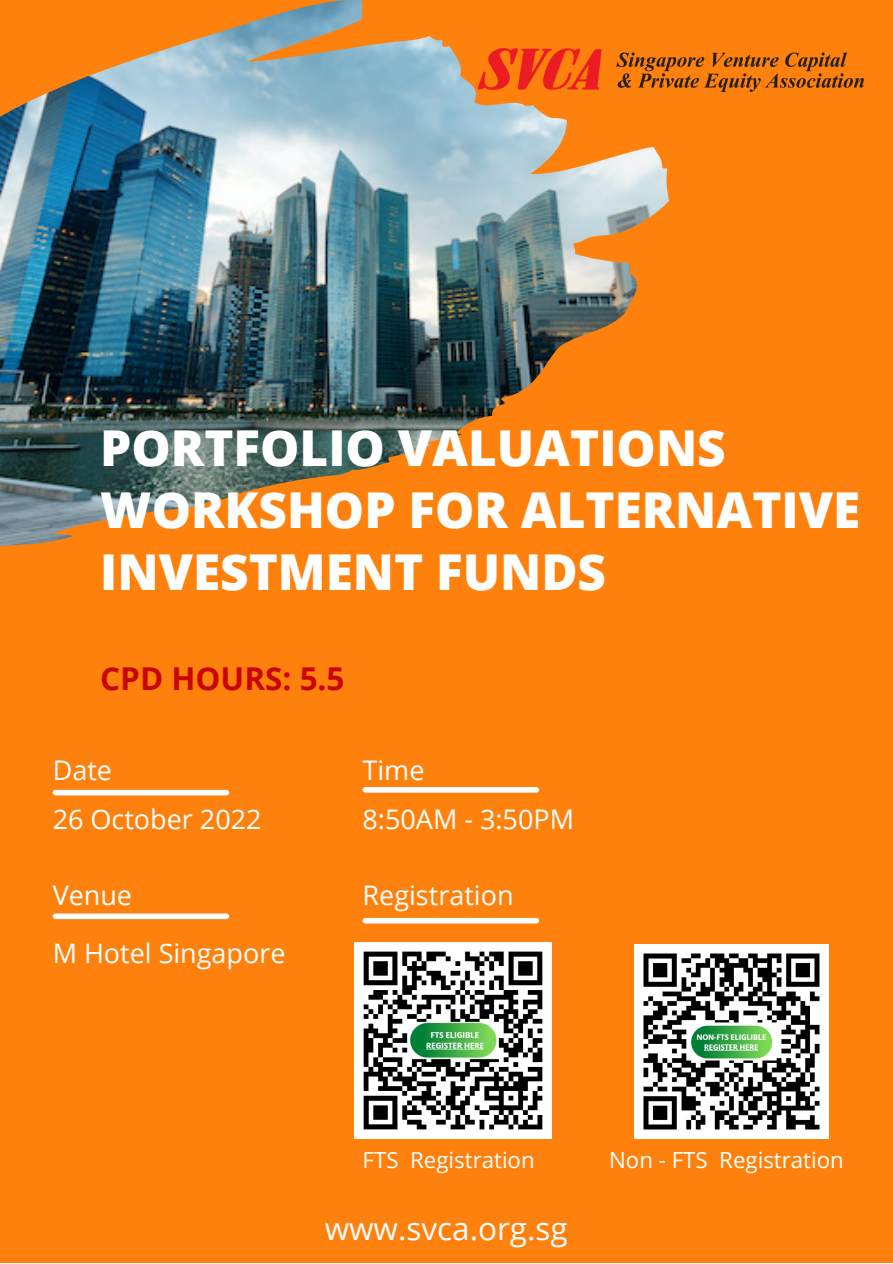
<style>
.page{position:relative;width:893px;height:1264px;background:#fff}
.page>*{position:absolute;margin:0;border:0;box-sizing:border-box;transform-origin:0 0}
.t1{font:800 49.5px/61.8px "Open Sans";color:#fff}
.t2{font:31.5px "Open Sans";color:#fff}
.t3{font:700 31.5px "Open Sans";color:#c80500}
.t4{font:27px/49.5px "Open Sans";color:#fff}
.t5{font:22.2px "Open Sans";color:#fff}
</style>
<div class="page">
<div style="left:0;top:0;width:892px;height:1262px;background:#ff810d"></div>
<img style="left:0;top:0;width:668px;height:546px">
<img style="left:477px;top:45px;width:386px;height:46px">
<div style="left:55px;top:789px;width:171px;height:6px;background:#fff"></div>
<div style="left:55px;top:913px;width:171px;height:6px;background:#fff"></div>
<div style="left:365px;top:787px;width:171px;height:5px;background:#fff"></div>
<div style="left:365px;top:917px;width:171px;height:6px;background:#fff"></div>
<img style="left:354px;top:942px;width:197px;height:196px">
<img style="left:634px;top:944px;width:194px;height:194px">
<h1 class="t1" style="left:100px;top:416px;width:761px">PORTFOLIO VALUATIONS<br>WORKSHOP FOR ALTERNATIVE<br>INVESTMENT FUNDS</h1>
<p class="t3" style="left:100px;top:656px;width:246px">CPD HOURS: 5.5</p>
<p class="t4" style="left:53px;top:744px;width:210px">Date<br>26 October 2022</p>
<p class="t4" style="left:53px;top:865px;width:234px;line-height:58.2px">Venue<br>M Hotel Singapore</p>
<p class="t4" style="left:362px;top:744px;width:213px">Time<br>8:50AM - 3:50PM</p>
<p class="t4" style="left:362px;top:869px;width:152px">Registration</p>
<p class="t5" style="left:362px;top:1144px;width:174px">FTS Registration</p>
<p class="t5" style="left:609px;top:1144px;width:236px">Non - FTS Registration</p>
<p class="t2" style="left:324px;top:1206px;width:245px">www.svca.org.sg</p>
</div>
